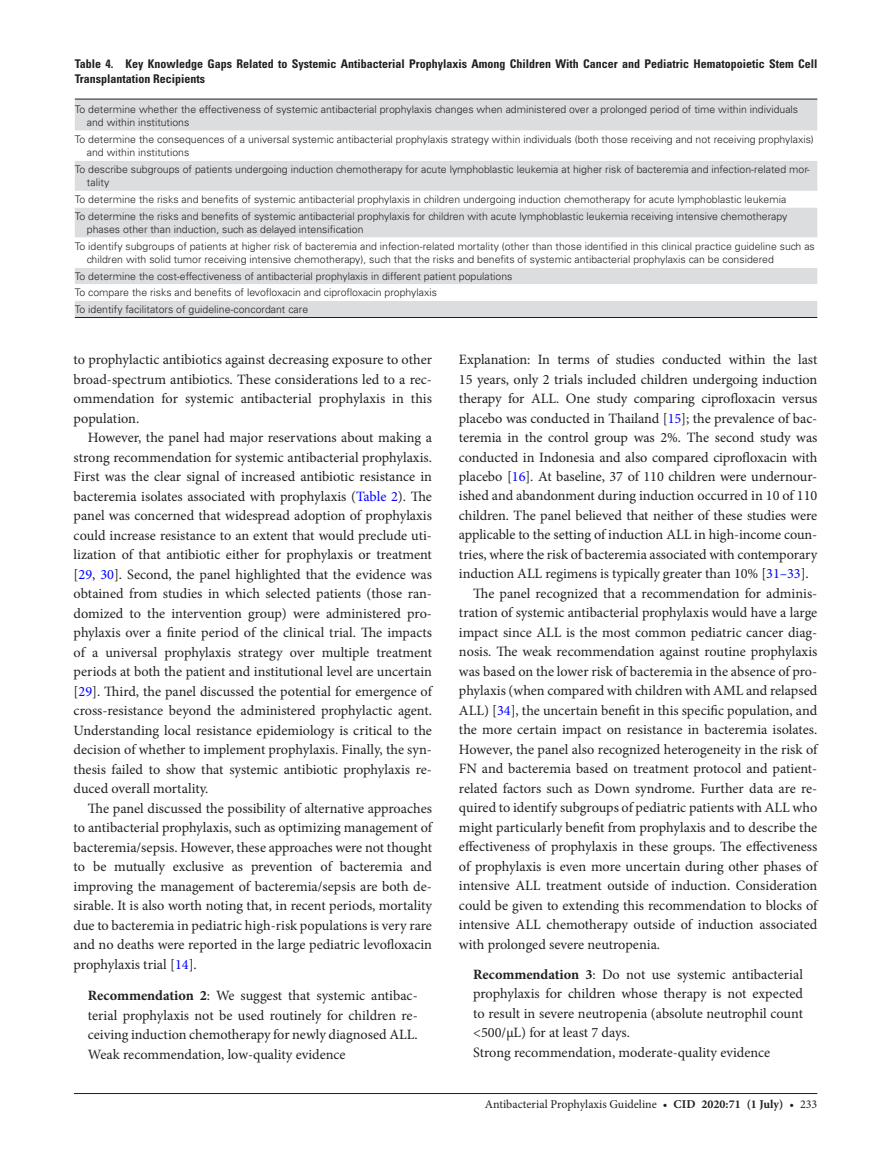
<style>
.page{position:relative;width:891px;height:1174px;background:#fff}
.page>*{position:absolute;margin:0;border:0;box-sizing:border-box;transform-origin:0 0}
.t1{font:14.25px/19.5px "Minion Pro";letter-spacing:-.005em;color:#231f20;text-align:justify}
.t2{font:700 condensed 12px/15px "Univers LT Std";color:#231f20}
.t3{font:12px "Minion Pro";color:#231f20}
.t4{font:300 10.5px/16.6px "Univers LT Std";color:#231f20}
.s1{color:#00f}
.s2{font-weight:700}
</style>
<div class="page">
<hr style="left:74px;top:1093px;width:743px;height:1px;background:#231f20">
<div style="left:75px;top:100px;width:742px;height:217px;background:#dcdddf"></div>
<svg style="left:75px;top:131px;width:742px;height:170px"></svg>
<hr style="left:75px;top:99px;width:742px;height:1px;background:#231f20">
<hr style="left:75px;top:317px;width:742px;height:1px;background:#231f20">
<p class="t2" style="left:75px;top:56px;width:744px">Table 4. Key Knowledge Gaps Related to Systemic Antibacterial Prophylaxis Among Children With Cancer and Pediatric Hematopoietic Stem Cell<br>Transplantation Recipients</p>
<p class="t4" style="left:87px;top:102px;width:713px;line-height:13.5px;text-indent:-12px">To determine whether the effectiveness of systemic antibacterial prophylaxis changes when administered over a prolonged period of time within individuals and within institutions</p>
<p class="t4" style="left:87px;top:132px;width:728px;line-height:13.5px;text-indent:-12px">To determine the consequences of a universal systemic antibacterial prophylaxis strategy within individuals (both those receiving and not receiving prophylaxis) and within institutions</p>
<p class="t4" style="left:87px;top:162px;width:724px;line-height:13.5px;text-indent:-12px">To describe subgroups of patients undergoing induction chemotherapy for acute lymphoblastic leukemia at higher risk of bacteremia and infection-related mor&shy;tality</p>
<p class="t4" style="left:75px;top:191px;width:714px">To determine the risks and benefits of systemic antibacterial prophylaxis in children undergoing induction chemotherapy for acute lymphoblastic leukemia<br>To determine the risks and benefits of systemic antibacterial prophylaxis for children with acute lymphoblastic leukemia receiving intensive chemotherapy</p>
<p class="t4" style="left:75px;top:221px;width:742px;text-indent:12px">phases other than induction, such as delayed intensification<br>To identify subgroups of patients at higher risk of bacteremia and infection-related mortality (other than those identified in this clinical practice guideline such as</p>
<p class="t4" style="left:75px;top:251px;width:701px;text-indent:12px">children with solid tumor receiving intensive chemotherapy), such that the risks and benefits of systemic antibacterial prophylaxis can be considered To determine the cost-effectiveness of antibacterial prophylaxis in different patient populations<br>To compare the risks and benefits of levofloxacin and ciprofloxacin prophylaxis<br>To identify facilitators of guideline-concordant care</p>
<p class="t1" style="left:74px;top:350px;width:360px">to prophylactic antibiotics against decreasing exposure to other broad-spectrum antibiotics. These considerations led to a rec&shy;ommendation for systemic antibacterial prophylaxis in this population.</p>
<p class="t1" style="left:74px;top:428px;width:360px;text-indent:14px">However, the panel had major reservations about making a strong recommendation for systemic antibacterial prophylaxis.<br>First was the clear signal of increased antibiotic resistance in bacteremia isolates associated with prophylaxis (<span class="s1">Table 2</span>). The panel was concerned that widespread adoption of prophylaxis could increase resistance to an extent that would preclude uti&shy;lization of that antibiotic either for prophylaxis or treatment [<span class="s1">29</span>, <span class="s1">30</span>]. Second, the panel highlighted that the evidence was obtained from studies in which selected patients (those ran&shy;domized to the intervention group) were administered pro&shy;phylaxis over a finite period of the clinical trial. The impacts of a universal prophylaxis strategy over multiple treatment periods at both the patient and institutional level are uncertain [<span class="s1">29</span>]. Third, the panel discussed the potential for emergence of cross-resistance beyond the administered prophylactic agent.<br>Understanding local resistance epidemiology is critical to the decision of whether to implement prophylaxis. Finally, the syn&shy;thesis failed to show that systemic antibiotic prophylaxis re&shy;duced overall mortality.</p>
<p class="t1" style="left:74px;top:798px;width:360px;text-indent:14px">The panel discussed the possibility of alternative approaches to antibacterial prophylaxis, such as optimizing management of bacteremia/sepsis. However, these approaches were not thought to be mutually exclusive as prevention of bacteremia and improving the management of bacteremia/sepsis are both de&shy;sirable. It is also worth noting that, in recent periods, mortality due to bacteremia in pediatric high-risk populations is very rare and no deaths were reported in the large pediatric levofloxacin prophylaxis trial [<span class="s1">14</span>].</p>
<p class="t1" style="left:88px;top:986px;width:331px"><span class="s2">Recommendation 2</span>: We suggest that systemic antibac&shy;terial prophylaxis not be used routinely for children re&shy;ceiving induction chemotherapy for newly diagnosed ALL.<br>Weak recommendation, low-quality evidence</p>
<p class="t1" style="left:459px;top:350px;width:360px">Explanation: In terms of studies conducted within the last</p>
<p class="t1" style="left:459px;top:369px;width:360px">15 years, only 2 trials included children undergoing induction</p>
<p class="t1" style="left:459px;top:389px;width:360px">therapy for ALL. One study comparing ciprofloxacin versus</p>
<p class="t1" style="left:459px;top:408px;width:360px">placebo was conducted in Thailand [<span class="s1">15</span>]; the prevalence of bac-</p>
<p class="t1" style="left:459px;top:428px;width:360px">teremia in the control group was 2%. The second study was</p>
<p class="t1" style="left:459px;top:447px;width:360px">conducted in Indonesia and also compared ciprofloxacin with</p>
<p class="t1" style="left:459px;top:467px;width:360px">placebo [<span class="s1">16</span>]. At baseline, 37 of 110 children were undernour-</p>
<p class="t1" style="left:459px;top:486px;width:360px">ished and abandonment during induction occurred in 10 of 110</p>
<p class="t1" style="left:459px;top:506px;width:360px">children. The panel believed that neither of these studies were</p>
<p class="t1" style="left:459px;top:525px;width:360px">applicable to the setting of induction ALL in high-income coun-</p>
<p class="t1" style="left:459px;top:545px;width:360px">tries, where the risk of bacteremia associated with contemporary</p>
<p class="t1" style="left:459px;top:564px;width:351px">induction ALL regimens is typically greater than 10% [<span class="s1">31–33</span>].</p>
<p class="t1" style="left:473px;top:584px;width:346px">The panel recognized that a recommendation for adminis-</p>
<p class="t1" style="left:459px;top:603px;width:360px">tration of systemic antibacterial prophylaxis would have a large</p>
<p class="t1" style="left:459px;top:623px;width:360px">impact since ALL is the most common pediatric cancer diag-</p>
<p class="t1" style="left:459px;top:642px;width:360px">nosis. The weak recommendation against routine prophylaxis</p>
<p class="t1" style="left:459px;top:662px;width:360px">was based on the lower risk of bacteremia in the absence of pro-</p>
<p class="t1" style="left:459px;top:681px;width:360px">phylaxis (when compared with children with AML and relapsed</p>
<p class="t1" style="left:459px;top:701px;width:360px">ALL) [<span class="s1">34</span>], the uncertain benefit in this specific population, and</p>
<p class="t1" style="left:459px;top:720px;width:360px">the more certain impact on resistance in bacteremia isolates.</p>
<p class="t1" style="left:459px;top:740px;width:360px">However, the panel also recognized heterogeneity in the risk of</p>
<p class="t1" style="left:459px;top:759px;width:360px">FN and bacteremia based on treatment protocol and patient-</p>
<p class="t1" style="left:459px;top:779px;width:360px">related factors such as Down syndrome. Further data are re-</p>
<p class="t1" style="left:459px;top:798px;width:360px">quired to identify subgroups of pediatric patients with ALL who</p>
<p class="t1" style="left:459px;top:818px;width:360px">might particularly benefit from prophylaxis and to describe the</p>
<p class="t1" style="left:459px;top:837px;width:360px">effectiveness of prophylaxis in these groups. The effectiveness</p>
<p class="t1" style="left:459px;top:857px;width:360px">of prophylaxis is even more uncertain during other phases of</p>
<p class="t1" style="left:459px;top:876px;width:360px">intensive ALL treatment outside of induction. Consideration</p>
<p class="t1" style="left:459px;top:896px;width:360px">could be given to extending this recommendation to blocks of</p>
<p class="t1" style="left:459px;top:915px;width:360px">intensive ALL chemotherapy outside of induction associated</p>
<p class="t1" style="left:459px;top:935px;width:203px">with prolonged severe neutropenia.</p>
<p class="t1" style="left:473px;top:965px;width:331px;text-align:left"><span class="s2">Recommendation 3</span>: Do not use systemic antibacterial prophylaxis for children whose therapy is not expected to result in severe neutropenia (absolute neutrophil count &lt;500/μL) for at least 7 days.<br>Strong recommendation, moderate-quality evidence</p>
<p class="t3" style="left:485px;top:1096px;width:334px">Antibacterial Prophylaxis Guideline • <span class="s2">cid 2020:71 (1 July)</span> • 233</p>
</div>
